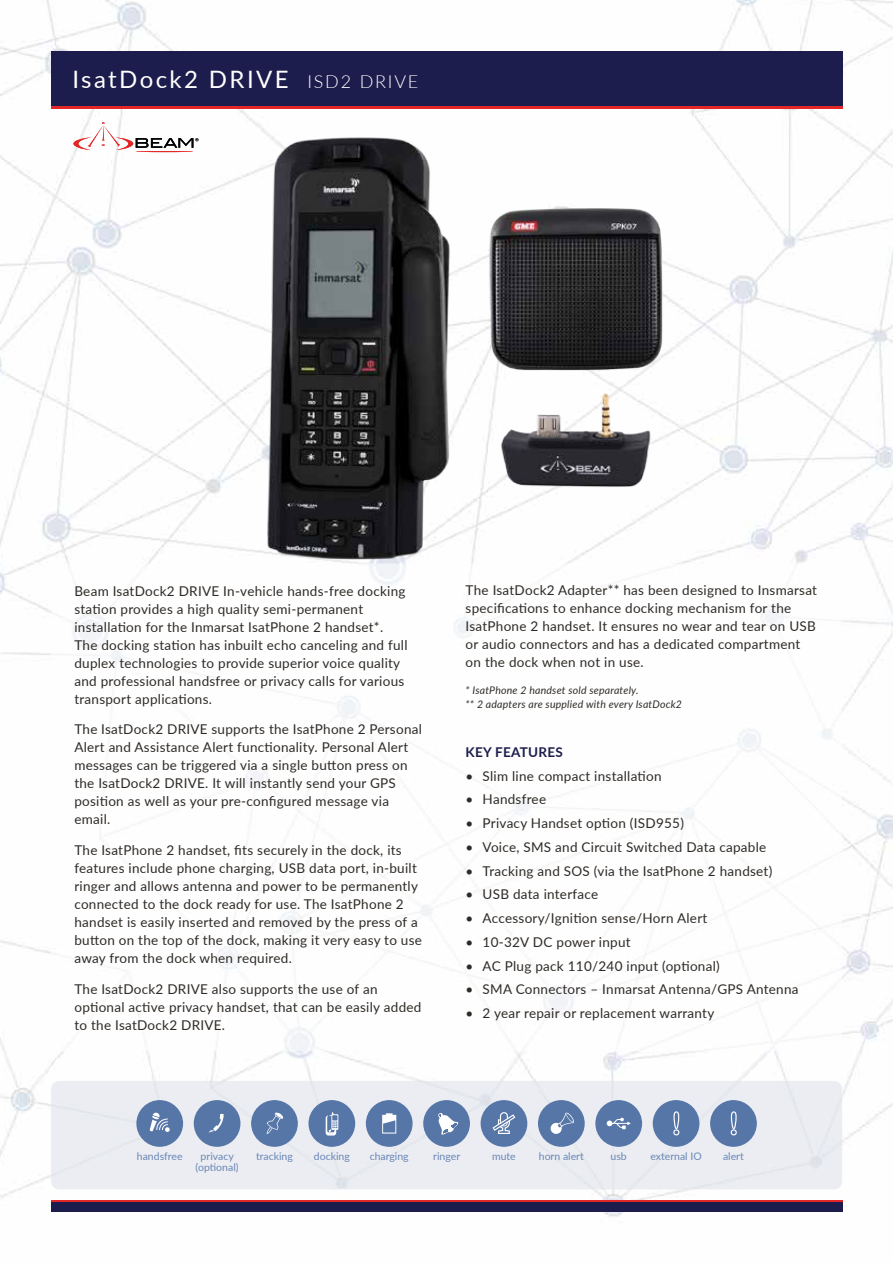
<style>
.page{position:relative;width:893px;height:1263px;background:#fff}
.page>*{position:absolute;margin:0;border:0;box-sizing:border-box;transform-origin:0 0}
.t1{font:24px "Lato";letter-spacing:.1em;color:#fff}
.t2{font:13.5px/18px "Lato";letter-spacing:.02em;color:#2e2a26}
.t3{font:700 13.5px "Lato";letter-spacing:.02em;color:#1c1d4c}
.t4{font:10.5px "Lato";color:#6986b7}
.t5{font:italic 10.5px/13.5px "Lato";letter-spacing:.02em;color:#2e2a26}
.s1{font-weight:300;font-size:18px}
</style>
<div class="page">
<img style="left:0;top:0;width:893px;height:1217px">
<div style="left:51px;top:1081px;width:791px;height:108px;background:#ebedf2;border-radius:9px"></div>
<svg style="left:136px;top:1100px;width:47px;height:47px"></svg>
<svg style="left:653px;top:1100px;width:46px;height:47px"></svg>
<svg style="left:481px;top:1100px;width:46px;height:47px"></svg>
<svg style="left:538px;top:1100px;width:47px;height:47px"></svg>
<svg style="left:366px;top:1100px;width:47px;height:47px"></svg>
<svg style="left:251px;top:1100px;width:47px;height:47px"></svg>
<svg style="left:194px;top:1100px;width:46px;height:47px"></svg>
<svg style="left:595px;top:1100px;width:47px;height:47px"></svg>
<svg style="left:710px;top:1100px;width:47px;height:47px"></svg>
<svg style="left:423px;top:1100px;width:47px;height:47px"></svg>
<svg style="left:308px;top:1100px;width:47px;height:47px"></svg>
<div style="left:51px;top:51px;width:791px;height:57px;background:linear-gradient(to right,#1c1d4c,#1c1d4c)"></div>
<div style="left:51px;top:51px;width:791px;height:54px;background:#1c1d4c"></div>
<div style="left:51px;top:563px;width:791px;height:488px;background:#fff;border-radius:9px"></div>
<div style="left:51px;top:1200px;width:791px;height:6px;background:#e32726"></div>
<div style="left:51px;top:1202px;width:791px;height:10px;background:#1c1d4c"></div>
<hr style="left:136px;top:151px;width:57px;height:1px;background:#e32726;border-radius:50%">
<svg style="left:73px;top:122px;width:125px;height:28px"></svg>
<img style="left:485px;top:196px;width:185px;height:183px">
<img style="left:498px;top:386px;width:154px;height:110px">
<img style="left:248px;top:121px;width:216px;height:451px">
<h1 class="t1" style="left:72px;top:62px;width:347px">IsatDock2 DRIVE <span class="s1">ISD2 DRIVE</span></h1>
<p class="t2" style="left:74px;top:581px;width:335px">Beam IsatDock2 DRIVE In-vehicle hands-free docking station provides a high quality semi-permanent installation for the Inmarsat IsatPhone 2 handset*.<br>The docking station has inbuilt echo canceling and full duplex technologies to provide superior voice quality and professional handsfree or privacy calls for various transport applications.</p>
<p class="t2" style="left:74px;top:720px;width:349px">The IsatDock2 DRIVE supports the IsatPhone 2 Personal Alert and Assistance Alert functionality. Personal Alert messages can be triggered via a single button press on the IsatDock2 DRIVE. It will instantly send your GPS position as well as your pre-configured message via email.</p>
<p class="t2" style="left:74px;top:840px;width:349px">The IsatPhone 2 handset, fits securely in the dock, its features include phone charging, USB data port, in-built ringer and allows antenna and power to be permanently connected to the dock ready for use. The IsatPhone 2 handset is easily inserted and removed by the press of a button on the top of the dock, making it very easy to use away from the dock when required.</p>
<p class="t2" style="left:74px;top:979px;width:349px">The IsatDock2 DRIVE also supports the use of an optional active privacy handset, that can be easily added to the IsatDock2 DRIVE.</p>
<p class="t2" style="left:466px;top:581px;width:353px">The IsatDock2 Adapter** has been designed to Insmarsat specifications to enhance docking mechanism for the IsatPhone 2 handset. It ensures no wear and tear on USB or audio connectors and has a dedicated compartment on the dock when not in use.</p>
<p class="t5" style="left:466px;top:683px;width:218px">* IsatPhone 2 handset sold separately.<br>** 2 adapters are supplied with every IsatDock2</p>
<p class="t3" style="left:466px;top:742px;width:99px">KEY FEATURES</p>
<p class="t2" style="left:466px;top:766px;width:198px">• Slim line compact installation</p>
<p class="t2" style="left:466px;top:790px;width:82px">• Handsfree</p>
<p class="t2" style="left:466px;top:814px;width:220px">• Privacy Handset option (ISD955)</p>
<p class="t2" style="left:466px;top:837px;width:302px">• Voice, SMS and Circuit Switched Data capable</p>
<p class="t2" style="left:466px;top:861px;width:308px">• Tracking and SOS (via the IsatPhone 2 handset)</p>
<p class="t2" style="left:466px;top:885px;width:134px">• USB data interface</p>
<p class="t2" style="left:466px;top:909px;width:243px">• Accessory/Ignition sense/Horn Alert</p>
<p class="t2" style="left:466px;top:932px;width:167px">• 10-32V DC power input</p>
<p class="t2" style="left:466px;top:956px;width:256px">• AC Plug pack 110/240 input (optional)</p>
<p class="t2" style="left:466px;top:980px;width:334px">• SMA Connectors – Inmarsat Antenna/GPS Antenna</p>
<p class="t2" style="left:466px;top:1003px;width:250px">• 2 year repair or replacement warranty</p>
<p class="t4" style="left:137px;top:1148px;width:47px">handsfree</p>
<p class="t4" style="left:201px;top:1149px;width:35px">privacy</p>
<p class="t4" style="left:256px;top:1149px;width:38px">tracking</p>
<p class="t4" style="left:370px;top:1149px;width:41px">charging</p>
<p class="t4" style="left:492px;top:1149px;width:25px">mute</p>
<p class="t4" style="left:539px;top:1149px;width:47px">horn alert</p>
<p class="t4" style="left:650px;top:1148px;width:53px">external IO</p>
<p class="t4" style="left:196px;top:1159px;width:45px">(optional)</p>
<p class="t4" style="left:314px;top:1149px;width:38px">docking</p>
<p class="t4" style="left:433px;top:1149px;width:28px">ringer</p>
<p class="t4" style="left:611px;top:1149px;width:18px">usb</p>
<p class="t4" style="left:723px;top:1149px;width:22px">alert</p>
</div>
